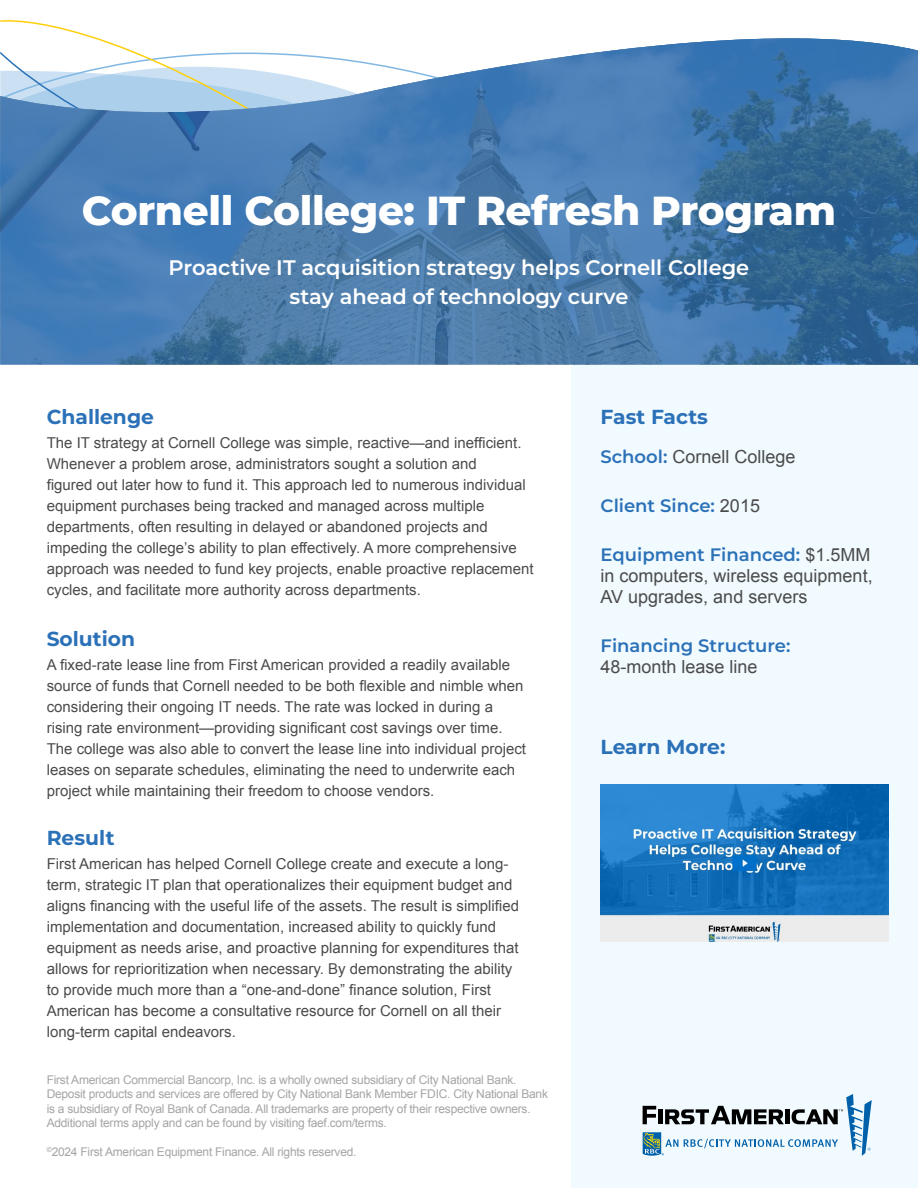
<style>
.page{position:relative;width:918px;height:1188px;background:#fff}
.page>*{position:absolute;margin:0;border:0;box-sizing:border-box;transform-origin:0 0}
.t1{font:800 40.5px "Montserrat";letter-spacing:-.01em;color:#fff}
.t2{font:600 21px/28.5px "Montserrat";color:#fff;text-align:center}
.t3{font:700 20.25px "Montserrat";color:#2b71b8}
.t4{font:18px/21px "Arial";color:#4b4b4b}
.t5{font:600 18px "Montserrat";color:#2b71b8}
.t6{font:15px/21px "Arial";color:#4b4b4b}
.t7{font:12px/14.4px "Arial";letter-spacing:-.02em;color:#a4a5a5}
.s1{font-family:"Montserrat";font-weight:600;color:#2b71b8}
.s2{font-family:"Arial";font-weight:400;color:#4b4b4b}
</style>
<div class="page">
<div style="left:571px;top:306px;width:347px;height:882px;background:#f1fafe"></div>
<svg style="left:643px;top:1094px;width:229px;height:62px"></svg>
<svg style="left:0;top:28px;width:918px;height:337px;background:#5a89b6"></svg>
<img style="left:601px;top:785px;width:288px;height:157px">
<h1 class="t1" style="left:82px;top:184px;width:756px">Cornell College: IT Refresh Program</h1>
<h2 class="t2" style="left:169px;top:253px;width:582px">Proactive IT acquisition strategy helps Cornell College stay ahead of technology curve</h2>
<h3 class="t3" style="left:47px;top:404px;width:109px">Challenge</h3>
<p class="t6" style="left:47px;top:432px;width:488px">The IT strategy at Cornell College was simple, reactive—and inefficient.<br>Whenever a problem arose, administrators sought a solution and<br>figured out later how to fund it. This approach led to numerous individual equipment purchases being tracked and managed across multiple departments, often resulting in delayed or abandoned projects and impeding the college’s ability to plan effectively. A more comprehensive approach was needed to fund key projects, enable proactive replacement cycles, and facilitate more authority across departments.</p>
<h3 class="t3" style="left:47px;top:625px;width:90px">Solution</h3>
<p class="t6" style="left:47px;top:654px;width:481px">A fixed-rate lease line from First American provided a readily available source of funds that Cornell needed to be both flexible and nimble when considering their ongoing IT needs. The rate was locked in during a rising rate environment—providing significant cost savings over time.<br>The college was also able to convert the lease line into individual project leases on separate schedules, eliminating the need to underwrite each project while maintaining their freedom to choose vendors.</p>
<h3 class="t3" style="left:47px;top:824px;width:70px">Result</h3>
<p class="t6" style="left:47px;top:853px;width:474px">First American has helped Cornell College create and execute a long&shy;term, strategic IT plan that operationalizes their equipment budget and aligns financing with the useful life of the assets. The result is simplified implementation and documentation, increased ability to quickly fund equipment as needs arise, and proactive planning for expenditures that allows for reprioritization when necessary. By demonstrating the ability to provide much more than a “one-and-done” finance solution, First American has become a consultative resource for Cornell on all their long-term capital endeavors.</p>
<p class="t7" style="left:47px;top:1072px;width:503px">First American Commercial Bancorp, Inc. is a wholly owned subsidiary of City National Bank.<br>Deposit products and services are offered by City National Bank Member FDIC. City National Bank is a subsidiary of Royal Bank of Canada. All trademarks are property of their respective owners.<br>Additional terms apply and can be found by visiting faef.com/terms.</p>
<p class="t7" style="left:47px;top:1144px;width:311px"><sup>©</sup>2024 First American Equipment Finance. All rights reserved.</p>
<h3 class="t3" style="left:601px;top:404px;width:109px">Fast Facts</h3>
<p class="t4" style="left:601px;top:446px;width:196px"><span class="s1">School:</span> Cornell College</p>
<p class="t5" style="left:601px;top:494px;width:161px">Client Since: <span class="s2">2015</span></p>
<p class="t5" style="left:601px;top:543px;width:271px">Equipment Financed: <span class="s2">$1.5MM</span></p>
<p class="t4" style="left:601px;top:565px;width:274px">in computers, wireless equipment,<br>AV upgrades, and servers</p>
<p class="t5" style="left:601px;top:634px;width:191px">Financing Structure:</p>
<p class="t4" style="left:601px;top:656px;width:159px">48-month lease line</p>
<h3 class="t3" style="left:601px;top:733px;width:126px">Learn More:</h3>
</div>
